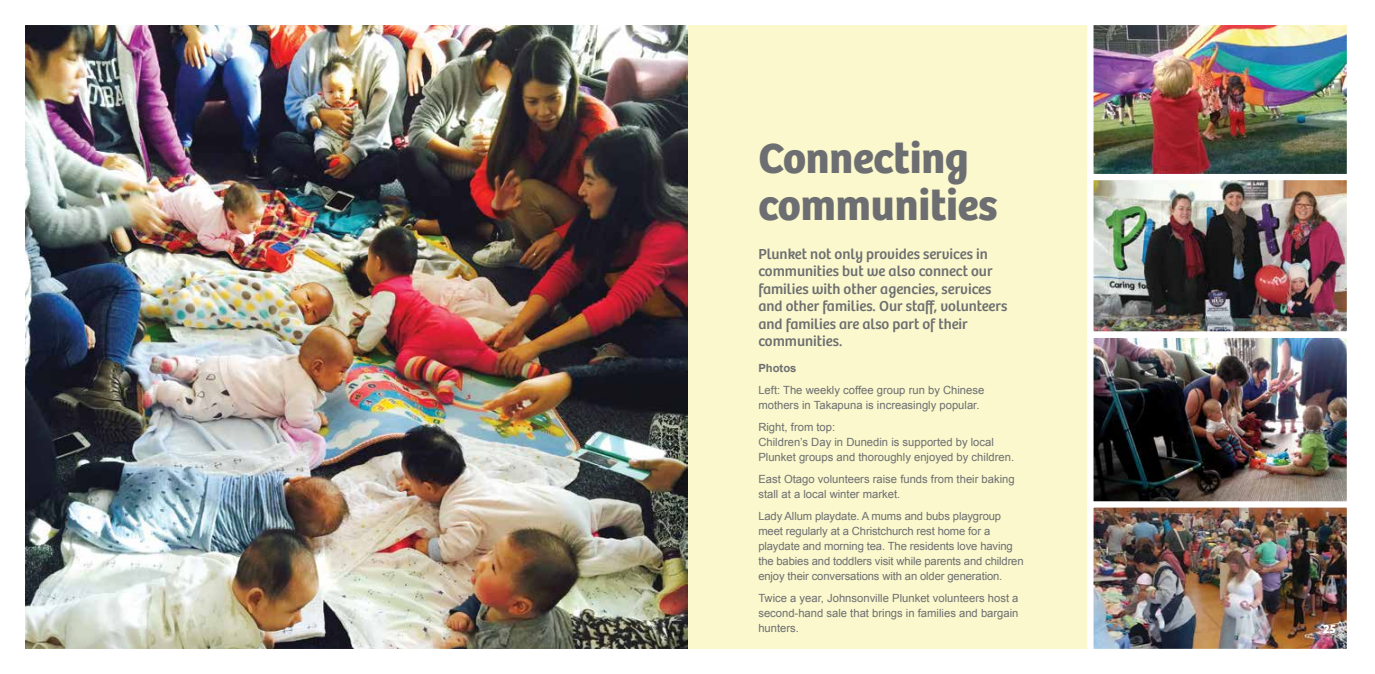
<style>
.page{position:relative;width:1375px;height:674px;background:#fff}
.page>*{position:absolute;margin:0;border:0;box-sizing:border-box;transform-origin:0 0}
.t1{font:700 43.75px/46.2px "Bree";color:#6d6e71}
.t2{font:15px/17.5px "Bree";color:#6d6e71}
.t3{font:700 12.5px "Bree";color:#fff}
.t4{font:11.25px/15px "Arial";color:#6d6e71}
.t5{font:700 11.25px "Arial";color:#6d6e71}
</style>
<div class="page">
<div style="left:12px;top:12px;width:1350px;height:649px;background:#faf8cc"></div>
<img style="left:26px;top:26px;width:661px;height:621px">
<img style="left:1094px;top:338px;width:252px;height:163px">
<div style="left:1087px;top:331px;width:266px;height:177px;border:6px solid #fff"></div>
<img style="left:1094px;top:180px;width:252px;height:150px">
<div style="left:1087px;top:168px;width:266px;height:169px;border:6px solid #fff"></div>
<img style="left:1094px;top:26px;width:252px;height:147px">
<div style="left:1087px;top:18px;width:266px;height:162px;border:6px solid #fff"></div>
<img style="left:1094px;top:508px;width:252px;height:139px">
<div style="left:1087px;top:501px;width:266px;height:153px;border:6px solid #fff"></div>
<div style="left:0;top:0;width:1375px;height:673px;border:25px solid #fff"></div>
<h1 class="t1" style="left:758px;top:136px;width:241px">Connecting communities</h1>
<h2 class="t2" style="left:758px;top:245px;width:250px">Plunket not only provides services in communities but we also connect our families with other agencies, services and other families. Our staff, volunteers and families are also part of their communities.</h2>
<p class="t5" style="left:758px;top:360px;width:40px">Photos</p>
<p class="t4" style="left:758px;top:382px;width:227px">Left: The weekly coffee group run by Chinese mothers in Takapuna is increasingly popular.</p>
<p class="t4" style="left:758px;top:419px;width:257px">Right, from top:<br>Children’s Day in Dunedin is supported by local<br>Plunket groups and thoroughly enjoyed by children.</p>
<p class="t4" style="left:758px;top:471px;width:258px">East Otago volunteers raise funds from their baking stall at a local winter market.</p>
<p class="t4" style="left:758px;top:508px;width:267px">Lady Allum playdate. A mums and bubs playgroup meet regularly at a Christchurch rest home for a playdate and morning tea. The residents love having the babies and toddlers visit while parents and children enjoy their conversations with an older generation.</p>
<p class="t4" style="left:758px;top:590px;width:262px;text-align:justify">Twice a year, Johnsonville Plunket volunteers host a second-hand sale that brings in families and bargain hunters.</p>
<p class="t3" style="left:1323px;top:621px;width:15px">25</p>
</div>
